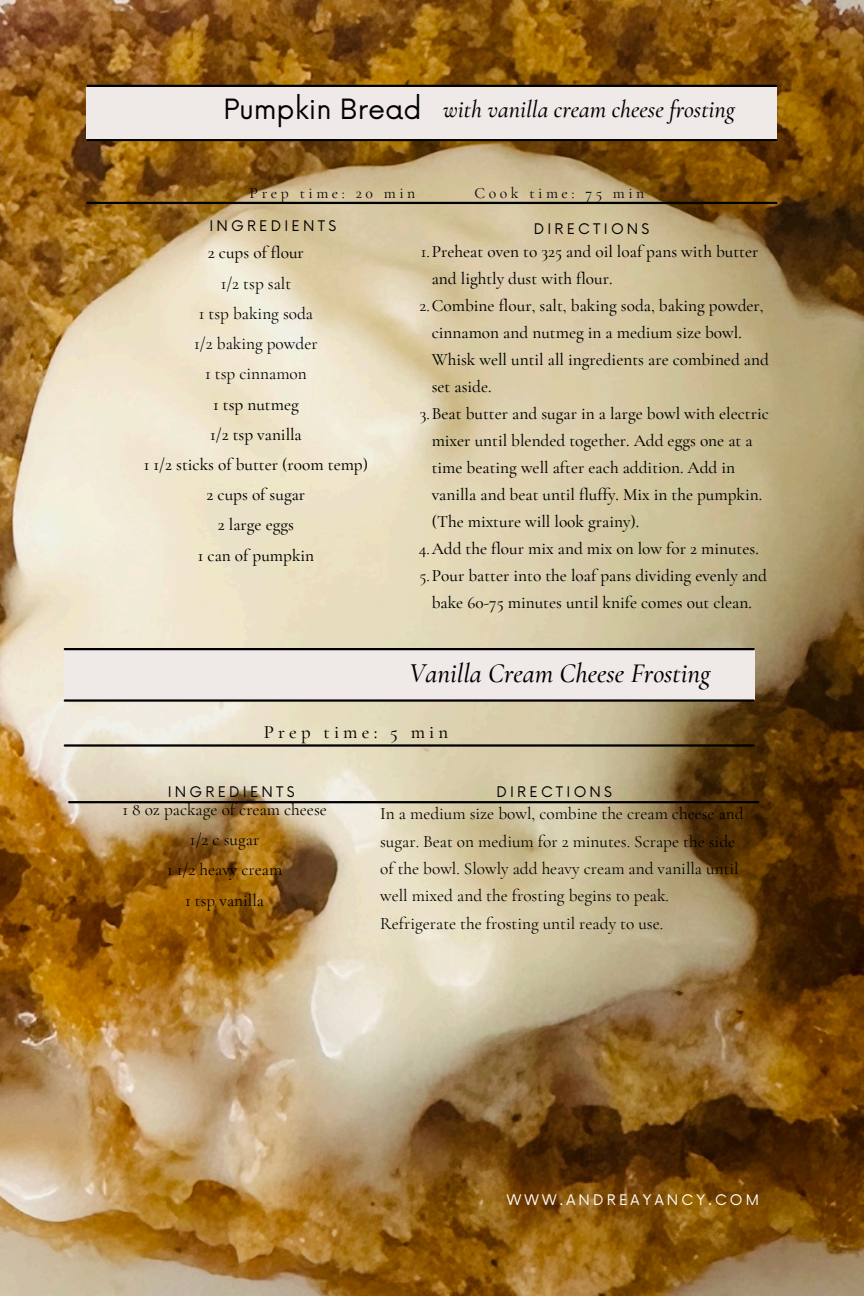
<style>
.page{position:relative;width:864px;height:1296px;background:#fff}
.page>*{position:absolute;margin:0;border:0;box-sizing:border-box;transform-origin:0 0}
.t1{font:italic 500 27.3px "Cormorant Garamond";color:#000}
.t2{font:27.3px "Now";color:#000}
.t3{font:italic 500 24.3px "Cormorant Garamond";color:#000}
.t4{font:500 18.6px "Cormorant Garamond";letter-spacing:.225em;color:#000}
.t5{font:500 17.4px/30.3px "Cormorant Garamond";color:#000}
.t6{font:17.4px/27.3px "Cormorant Garamond";color:#000;text-align:center}
.t7{font:15.6px "Cormorant Garamond";letter-spacing:.225em;color:#000}
.t8{font:14.4px "Now";letter-spacing:.225em;color:#000}
.t9{font:14.4px "Now";letter-spacing:.225em;color:#fff}
.s1{font-weight:400}
</style>
<div class="page">
<img style="left:0;top:0;width:864px;height:1296px">
<hr style="left:88px;top:139px;width:688px;height:2px;background:#000">
<hr style="left:88px;top:202px;width:688px;height:2px;background:#000">
<hr style="left:65px;top:744px;width:689px;height:3px;background:#000">
<div style="left:64px;top:649px;width:690px;height:52px;background:#efeae7"></div>
<hr style="left:65px;top:648px;width:689px;height:2px;background:#000">
<div style="left:86px;top:87px;width:691px;height:52px;background:#efeae7"></div>
<hr style="left:88px;top:85px;width:688px;height:2px;background:#000">
<hr style="left:65px;top:699px;width:689px;height:3px;background:#000">
<hr style="left:69px;top:801px;width:689px;height:2px;background:#000">
<h2 class="t2" style="left:223px;top:94px;width:200px">Pumpkin Bread</h2>
<p class="t3" style="left:443px;top:95px;width:294px">with vanilla cream cheese frosting</p>
<p class="t7" style="left:250px;top:184px;width:167px">Prep time: 20 min</p>
<p class="t7" style="left:474px;top:184px;width:171px">Cook time: 75 min</p>
<h3 class="t8" style="left:209px;top:218px;width:128px">INGREDIENTS</h3>
<p class="t8" style="left:534px;top:220px;width:117px">DIRECTIONS</p>
<p class="t5" style="left:144px;top:238px;width:226px;text-align:center">2 cups of flour<br><span class="s1">1/2 tsp salt<br>1 tsp baking soda<br>1/2 baking powder<br>1 tsp cinnamon<br></span>1 tsp nutmeg<br>1/2 tsp vanilla<br>1 1/2 sticks of butter (room temp)<br>2 cups of sugar<br>2 large eggs<br>1 can of pumpkin</p>
<h6 class="t5" style="left:432px;top:238px;width:328px;line-height:27px;text-indent:-11px"><span class="s1">1.</span>Preheat oven to 325 and oil loaf pans with butter and lightly dust with flour.</h6>
<h5 class="t5" style="left:432px;top:292px;width:339px;line-height:27px;text-indent:-12px"><span class="s1">2.</span>Combine flour, salt, baking soda, baking powder, cinnamon and nutmeg in a medium size bowl.<br>Whisk well until all ingredients are combined and set aside.</h5>
<h6 class="t5" style="left:432px;top:400px;width:339px;line-height:27px;text-indent:-12px"><span class="s1">3.</span>Beat butter and sugar in a large bowl with electric mixer until blended together. Add eggs one at a time beating well after each addition. Add in vanilla and beat until fluffy. Mix in the pumpkin. (The mixture will look grainy).</h6>
<p class="t5" style="left:419px;top:534px;width:342px"><span class="s1">4.</span>Add the flour mix and mix on low for 2 minutes.</p>
<p class="t5" style="left:420px;top:562px;width:349px;line-height:27px;text-align:center"><span class="s1">5.</span>Pour batter into the loaf pans dividing evenly and bake 60-75 minutes until knife comes out clean.</p>
<h1 class="t1" style="left:409px;top:657px;width:303px">Vanilla Cream Cheese Frosting</h1>
<h4 class="t4" style="left:264px;top:721px;width:186px">Prep time: 5 min</h4>
<h6 class="t8" style="left:168px;top:783px;width:128px">INGREDIENTS</h6>
<h6 class="t8" style="left:497px;top:783px;width:117px">DIRECTIONS</h6>
<h5 class="t6" style="left:122px;top:794px;width:206px;line-height:30.3px">1 8 oz package of cream cheese<br>1/2 c sugar<br>1 1/2 heavy cream<br>1 tsp vanilla</h5>
<h5 class="t6" style="left:380px;top:800px;width:365px;text-align:left">In a medium size bowl, combine the cream cheese and sugar. Beat on medium for 2 minutes. Scrape the side of the bowl. Slowly add heavy cream and vanilla until well mixed and the frosting begins to peak.<br>Refrigerate the frosting until ready to use.</h5>
<h6 class="t9" style="left:507px;top:1192px;width:254px">WWW.ANDREAYANCY.COM</h6>
</div>
